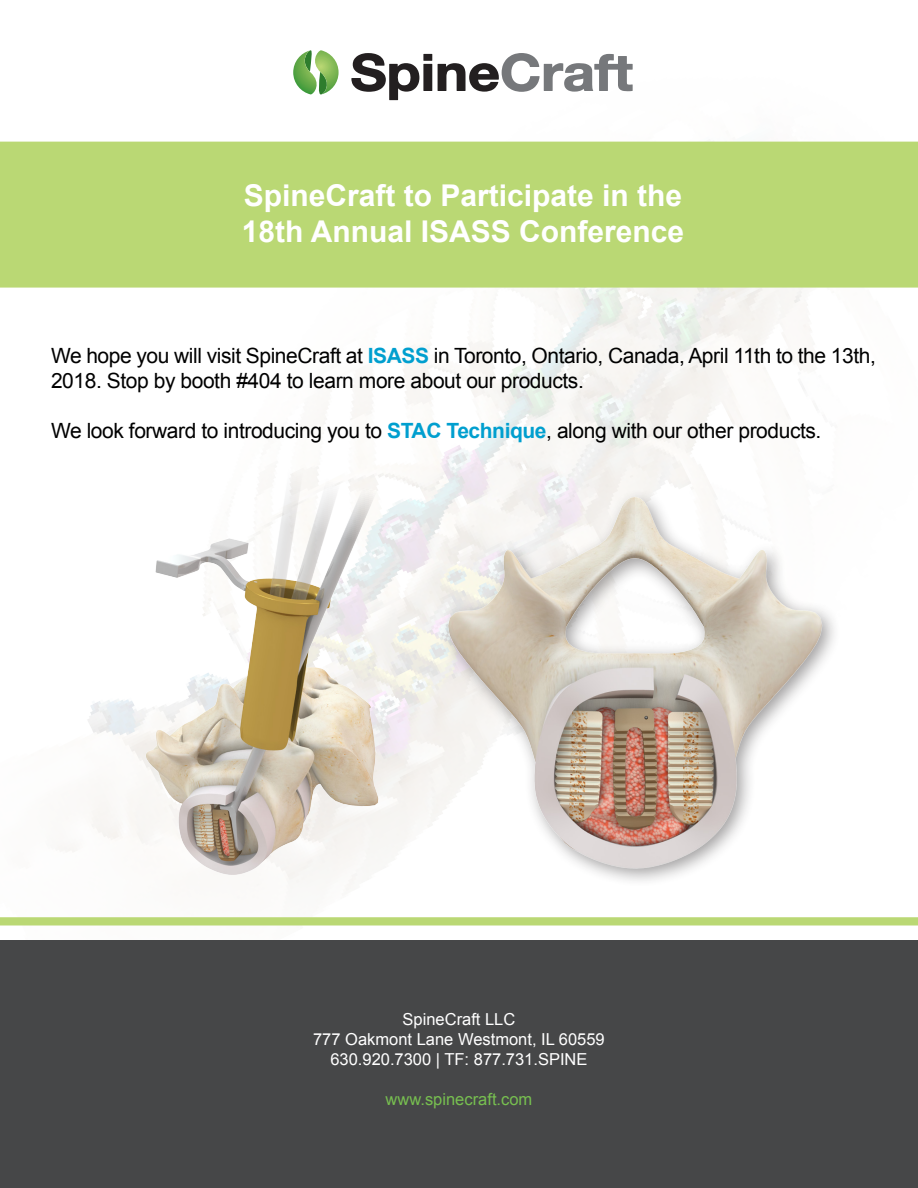
<style>
.page{position:relative;width:918px;height:1188px;background:#fff}
.page>*{position:absolute;margin:0;border:0;box-sizing:border-box;transform-origin:0 0}
.t1{font:700 30px/36px "Arial";color:#fff}
.t2{font:21px/25.2px "Arial";letter-spacing:-.02em;color:#000}
.t3{font:16.5px "Arial";color:#fff}
.t4{font:16.5px "Arial";color:#77bf50}
.s1{font-weight:700;color:#009fcf}
</style>
<div class="page">
<img style="left:0;top:53px;width:918px;height:799px">
<div style="left:0;top:142px;width:918px;height:146px;background:#bad874"></div>
<div style="left:0;top:940px;width:918px;height:248px;background:#464748"></div>
<svg style="left:0;top:917px;width:918px;height:9px;background:#bfdb7f"></svg>
<svg style="left:351px;top:53px;width:68px;height:47px"></svg>
<div style="left:423px;top:54px;width:9px;height:7px;background:#231f20"></div>
<div style="left:423px;top:64px;width:9px;height:27px;background:#231f20"></div>
<svg style="left:438px;top:53px;width:195px;height:39px"></svg>
<svg style="left:293px;top:50px;width:46px;height:45px"></svg>
<img style="left:418px;top:473px;width:443px;height:408px">
<img style="left:111px;top:465px;width:307px;height:425px">
<p class="t1" style="left:242px;top:179px;width:444px">SpineCraft to Participate in the<br>18th Annual ISASS Conference</p>
<p class="t2" style="left:51px;top:343px;width:826px">We hope you will visit SpineCraft at <span class="s1">ISASS</span> in Toronto, Ontario, Canada, April 11th to the 13th,<br>2018. Stop by booth #404 to learn more about our products.</p>
<p class="t2" style="left:51px;top:418px;width:772px">We look forward to introducing you to <span class="s1">STAC Technique</span>, along with our other products.</p>
<p class="t3" style="left:403px;top:1009px;width:114px">SpineCraft LLC</p>
<p class="t3" style="left:313px;top:1029px;width:293px">777 Oakmont Lane Westmont, IL 60559</p>
<p class="t3" style="left:330px;top:1048px;width:259px">630.920.7300 | TF: 877.731.SPINE</p>
<p class="t4" style="left:386px;top:1088px;width:148px">www.spinecraft.com</p>
</div>
